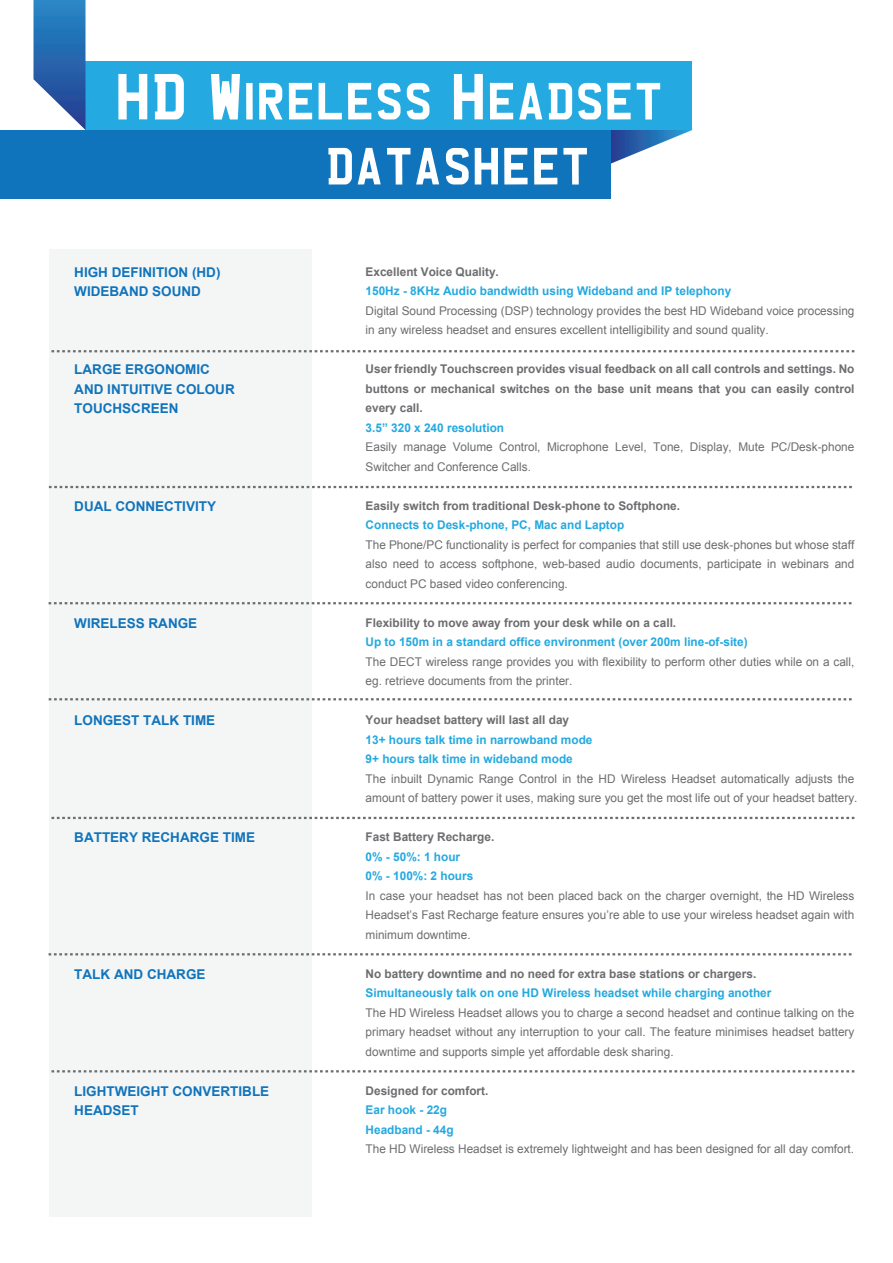
<style>
.page{position:relative;width:893px;height:1263px;background:#fff}
.page>*{position:absolute;margin:0;border:0;box-sizing:border-box;transform-origin:0 0}
.t1{font:53.55px/64.9px "UK Number Plate";color:#fff}
.t2{font:700 13.5px/19.5px "Arial";color:#1074bc}
.t3{font:12px/19.5px "Arial";color:#6c6d70}
.t4{font:700 12px/19.5px "Arial";color:#6c6d70;text-align:justify}
.t5{font:700 12px/19.5px "Arial";color:#23a9e0}
.s1{font-size:66.6px}
</style>
<div class="page">
<svg style="left:610px;top:130px;width:82px;height:34px"></svg>
<div style="left:86px;top:62px;width:606px;height:68px;background:#24aae1"></div>
<div style="left:0;top:130px;width:610px;height:68px;background:#1074bc"></div>
<svg style="left:33px;top:0;width:53px;height:130px"></svg>
<div style="left:49px;top:249px;width:263px;height:968px;background:#f4f5f5"></div>
<svg style="left:49px;top:698px;width:803px;height:2px"></svg>
<svg style="left:49px;top:602px;width:802px;height:2px"></svg>
<svg style="left:49px;top:486px;width:803px;height:2px"></svg>
<svg style="left:49px;top:953px;width:802px;height:2px"></svg>
<svg style="left:51px;top:350px;width:803px;height:2px"></svg>
<svg style="left:51px;top:817px;width:803px;height:2px"></svg>
<svg style="left:51px;top:1070px;width:803px;height:2px"></svg>
<h1 class="t1" style="left:326px;top:69px;width:339px;text-indent:-211px"><span class="s1">HD W</span>IRELESS <span class="s1">H</span>EADSET<br>DATASHEET</h1>
<p class="t2" style="left:74px;top:263px;width:148px">HIGH DEFINITION (HD)<br>WIDEBAND SOUND</p>
<p class="t2" style="left:74px;top:360px;width:162px">LARGE ERGONOMIC<br>AND INTUITIVE COLOUR<br>TOUCHSCREEN</p>
<p class="t2" style="left:74px;top:497px;width:143px">DUAL CONNECTIVITY</p>
<p class="t2" style="left:74px;top:614px;width:125px">WIRELESS RANGE</p>
<p class="t2" style="left:74px;top:711px;width:143px">LONGEST TALK TIME</p>
<p class="t2" style="left:74px;top:828px;width:182px">BATTERY RECHARGE TIME</p>
<p class="t2" style="left:74px;top:965px;width:133px">TALK AND CHARGE</p>
<p class="t2" style="left:74px;top:1082px;width:197px">LIGHTWEIGHT CONVERTIBLE<br>HEADSET</p>
<p class="t4" style="left:366px;top:262px;width:135px">Excellent Voice Quality.</p>
<p class="t5" style="left:366px;top:282px;width:367px">150Hz - 8KHz Audio bandwidth using Wideband and IP telephony</p>
<p class="t3" style="left:366px;top:301px;width:490px">Digital Sound Processing (DSP) technology provides the best HD Wideband voice processing in any wireless headset and ensures excellent intelligibility and sound quality.</p>
<p class="t4" style="left:366px;top:360px;width:490px">User friendly Touchscreen provides visual feedback on all call controls and settings. No buttons or mechanical switches on the base unit means that you can easily control every call.</p>
<p class="t5" style="left:366px;top:418px;width:140px">3.5” 320 x 240 resolution</p>
<p class="t3" style="left:366px;top:437px;width:490px">Easily manage Volume Control, Microphone Level, Tone, Display, Mute PC/Desk-phone<br>Switcher and Conference Calls.</p>
<p class="t4" style="left:366px;top:496px;width:316px">Easily switch from traditional Desk-phone to Softphone.</p>
<p class="t5" style="left:366px;top:516px;width:260px">Connects to Desk-phone, PC, Mac and Laptop</p>
<p class="t3" style="left:366px;top:535px;width:490px;text-align:justify">The Phone/PC functionality is perfect for companies that still use desk-phones but whose staff also need to access softphone, web-based audio documents, participate in webinars and conduct PC based video conferencing.</p>
<p class="t4" style="left:366px;top:613px;width:312px">Flexibility to move away from your desk while on a call.</p>
<p class="t5" style="left:366px;top:633px;width:384px">Up to 150m in a standard office environment (over 200m line-of-site)</p>
<p class="t3" style="left:366px;top:652px;width:490px">The DECT wireless range provides you with flexibility to perform other duties while on a call, eg. retrieve documents from the printer.</p>
<p class="t4" style="left:366px;top:711px;width:205px">Your headset battery will last all day</p>
<p class="t5" style="left:366px;top:730px;width:228px">13+ hours talk time in narrowband mode<br>9+ hours talk time in wideband mode</p>
<p class="t3" style="left:366px;top:769px;width:493px">The inbuilt Dynamic Range Control in the HD Wireless Headset automatically adjusts the amount of battery power it uses, making sure you get the most life out of your headset battery.</p>
<p class="t4" style="left:366px;top:828px;width:130px">Fast Battery Recharge.</p>
<p class="t5" style="left:366px;top:847px;width:109px">0% - 50%: 1 hour<br>0% - 100%: 2 hours</p>
<p class="t3" style="left:366px;top:886px;width:490px;text-align:justify">In case your headset has not been placed back on the charger overnight, the HD Wireless Headset’s Fast Recharge feature ensures you’re able to use your wireless headset again with minimum downtime.</p>
<p class="t4" style="left:366px;top:964px;width:392px">No battery downtime and no need for extra base stations or chargers.</p>
<p class="t5" style="left:366px;top:984px;width:407px">Simultaneously talk on one HD Wireless headset while charging another</p>
<p class="t3" style="left:366px;top:1003px;width:490px;text-align:justify">The HD Wireless Headset allows you to charge a second headset and continue talking on the primary headset without any interruption to your call. The feature minimises headset battery downtime and supports simple yet affordable desk sharing.</p>
<p class="t4" style="left:366px;top:1081px;width:124px">Designed for comfort.</p>
<p class="t5" style="left:366px;top:1101px;width:89px">Ear hook - 22g<br>Headband - 44g</p>
<p class="t3" style="left:366px;top:1139px;width:490px">The HD Wireless Headset is extremely lightweight and has been designed for all day comfort.</p>
</div>
